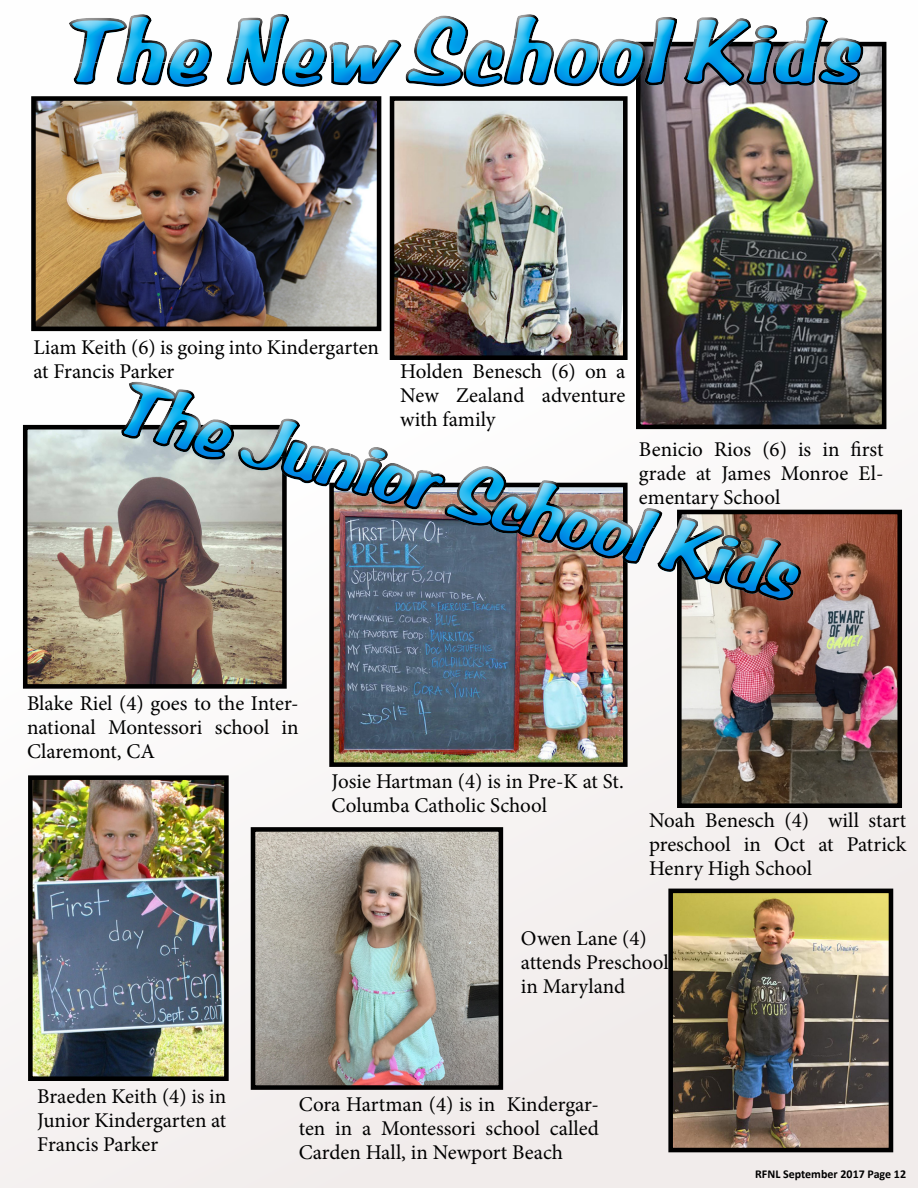
<style>
.page{position:relative;width:918px;height:1188px;background:#fff}
.page>*{position:absolute;margin:0;border:0;box-sizing:border-box;transform-origin:0 0}
.t1{font:italic 88.5px "BRADDON Bold";letter-spacing:.05em;color:#00aeef}
.t2{font:italic 75px "BRADDON Bold";color:#00aeef}
.t3{font:21px/24px "Minion Pro";color:#000;text-align:justify}
.t4{font:700 12px "Calibri";color:#000}
</style>
<div class="page">
<div style="left:0;top:0;width:918px;height:1188px;background:linear-gradient(to bottom,#feffff,#f2edec)"></div>
<img style="left:642px;top:106px;width:238px;height:317px">
<div style="left:636px;top:42px;width:250px;height:387px;border:5px solid #000"></div>
<img style="left:683px;top:516px;width:213px;height:286px">
<div style="left:677px;top:510px;width:225px;height:298px;border:5px solid #000"></div>
<div style="left:50px;top:0;width:827px;height:96px;background:#fff"></div>
<div style="left:55px;top:3px;width:827px;height:103px;background:#00aeef;opacity:.75"></div>
<img style="left:37px;top:102px;width:338px;height:223px">
<div style="left:31px;top:96px;width:350px;height:235px;border:5px solid #000"></div>
<img style="left:396px;top:102px;width:226px;height:251px">
<div style="left:390px;top:96px;width:238px;height:264px;border:5px solid #000"></div>
<img style="left:29px;top:431px;width:252px;height:252px">
<div style="left:23px;top:425px;width:264px;height:264px;border:5px solid #000"></div>
<img style="left:34px;top:781px;width:189px;height:294px">
<div style="left:28px;top:775px;width:201px;height:306px;border:5px solid #000"></div>
<img style="left:335px;top:628px;width:287px;height:133px">
<div style="left:329px;top:483px;width:299px;height:284px;border:5px solid #000"></div>
<img style="left:674px;top:895px;width:213px;height:251px">
<div style="left:668px;top:889px;width:225px;height:263px;border:5px solid #000"></div>
<img style="left:95px;top:353px;width:732px;height:265px">
<img style="left:97px;top:362px;width:732px;height:266px">
<img style="left:257px;top:833px;width:240px;height:251px">
<div style="left:251px;top:827px;width:252px;height:263px;border:5px solid #000"></div>
<h1 class="t1" style="left:61px;top:0;width:798px">The New School Kids</h1>
<p class="t3" style="left:33px;top:335px;width:347px">Liam Keith (6) is going into Kindergarten at Francis Parker</p>
<p class="t3" style="left:400px;top:360px;width:227px">Holden Benesch (6) on a<br>New Zealand adventure</p>
<h2 class="t2" style="left:128px;top:363px;width:700px;rotate:14deg">The Junior School Kids</h2>
<p class="t3" style="left:400px;top:408px;width:97px">with family</p>
<p class="t3" style="left:639px;top:438px;width:246px">Benicio Rios (6) is in first grade at James Monroe El&shy;ementary School</p>
<p class="t3" style="left:27px;top:692px;width:273px">Blake Riel (4) goes to the Inter&shy;national Montessori school in Claremont, CA</p>
<p class="t3" style="left:332px;top:769px;width:294px">Josie Hartman (4) is in Pre-K at St.<br>Columba Catholic School</p>
<p class="t3" style="left:649px;top:808px;width:259px">Noah Benesch (4) will start preschool in Oct at Patrick Henry High School</p>
<p class="t3" style="left:521px;top:926px;width:149px;text-align:left">Owen Lane (4) attends Preschool in Maryland</p>
<p class="t3" style="left:37px;top:1084px;width:191px">Braeden Keith (4) is in Junior Kindergarten at Francis Parker</p>
<p class="t3" style="left:299px;top:1092px;width:302px">Cora Hartman (4) is in Kindergar&shy;ten in a Montessori school called Carden Hall, in Newport Beach</p>
<p class="t4" style="left:755px;top:1166px;width:152px">RFNL September 2017 Page 12</p>
</div>
